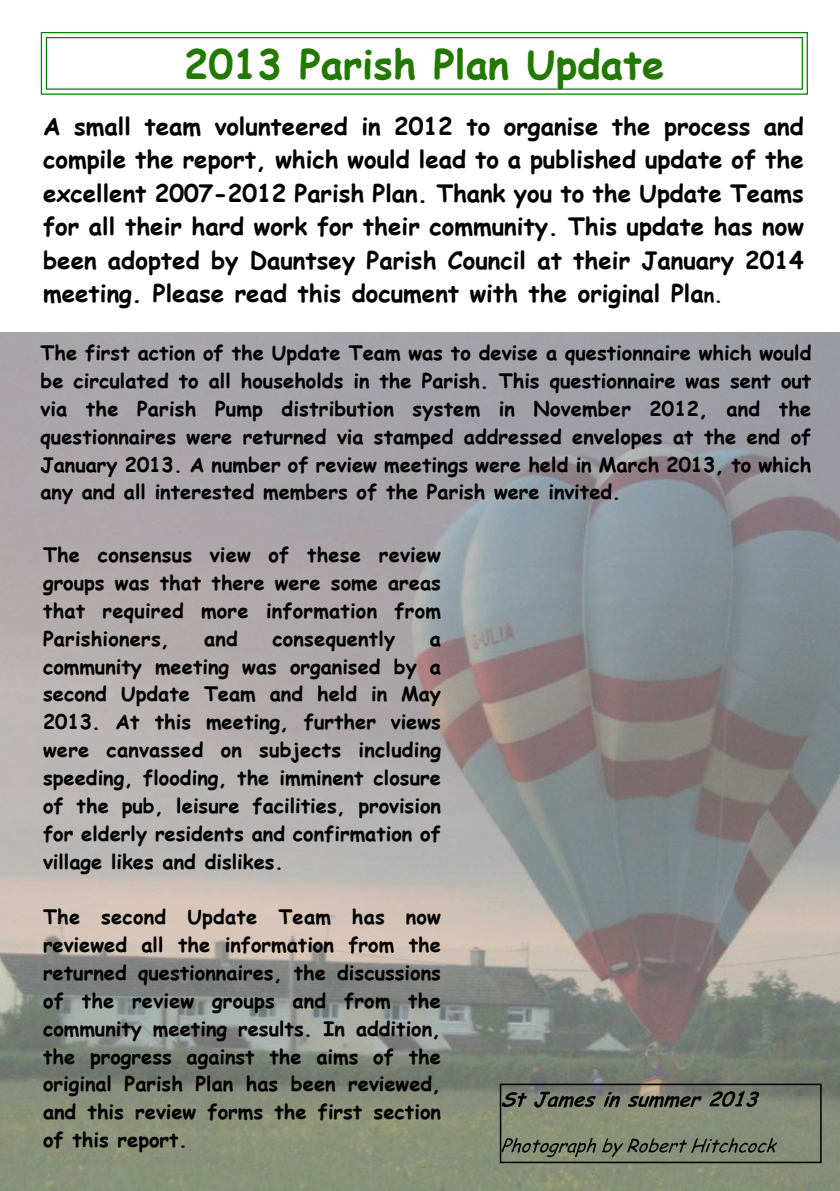
<style>
.page{position:relative;width:840px;height:1191px;background:#fff}
.page>*{position:absolute;margin:0;border:0;box-sizing:border-box;transform-origin:0 0}
.t1{font:700 40px "Comic Sans MS";color:#227800}
.t2{font:700 24px/33.4px "Comic Sans MS";color:#000;text-align:justify}
.t3{font:700 20px/27.8px "Comic Sans MS";color:#000;text-align:justify}
.s1{font-size:20px}
</style>
<div class="page">
<svg style="left:41px;top:32px;width:766px;height:63px"></svg>
<img style="left:0;top:332px;width:839px;height:859px">
<div style="left:499px;top:1083px;width:322px;height:80px;border:2px solid #000"></div>
<svg style="left:501px;top:1092px;width:25px;height:15px"></svg>
<svg style="left:533px;top:1091px;width:62px;height:16px"></svg>
<svg style="left:603px;top:1091px;width:16px;height:16px"></svg>
<svg style="left:627px;top:1095px;width:74px;height:12px"></svg>
<svg style="left:709px;top:1091px;width:49px;height:15px"></svg>
<svg style="left:501px;top:1138px;width:95px;height:19px"></svg>
<svg style="left:602px;top:1138px;width:174px;height:19px"></svg>
<h1 class="t1" style="left:184px;top:47px;width:481px">2013 Parish Plan Update</h1>
<p class="t2" style="left:43px;top:112px;width:762px">A small team volunteered in 2012 to organise the process and compile the report, which would lead to a published update of the excellent 2007-2012 Parish Plan. Thank you to the Update Teams for all their hard work for their community. This update has now been adopted by Dauntsey Parish Council at their January 2014 meeting. Please read this document with the original Pla<span class="s1">n.</span></p>
<p class="t3" style="left:40px;top:341px;width:772px">The first action of the Update Team was to devise a questionnaire which would be circulated to all households in the Parish. This questionnaire was sent out via the Parish Pump distribution system in November 2012, and the questionnaires were returned via stamped addressed envelopes at the end of January 2013. A number of review meetings were held in March 2013, to which any and all interested members of the Parish were invited.</p>
<p class="t3" style="left:43px;top:543px;width:399px">The consensus view of these review groups was that there were some areas that required more information from Parishioners,</p>
<p class="t3" style="left:204px;top:626px;width:35px">and</p>
<p class="t3" style="left:272px;top:626px;width:124px">consequently</p>
<p class="t3" style="left:43px;top:626px;width:399px;text-indent:386px">a community meeting was organised by a second Update Team and held in May 2013. At this meeting, further views were canvassed on subjects including speeding, flooding, the imminent closure of the pub, leisure facilities, provision for elderly residents and confirmation of village likes and dislikes.</p>
<p class="t3" style="left:43px;top:905px;width:399px">The second Update Team has now reviewed all the information from the returned questionnaires, the discussions of the review groups and from the community meeting results. In addition, the progress against the aims of the original Parish Plan has been reviewed, and this review forms the first section of this report.</p>
</div>
